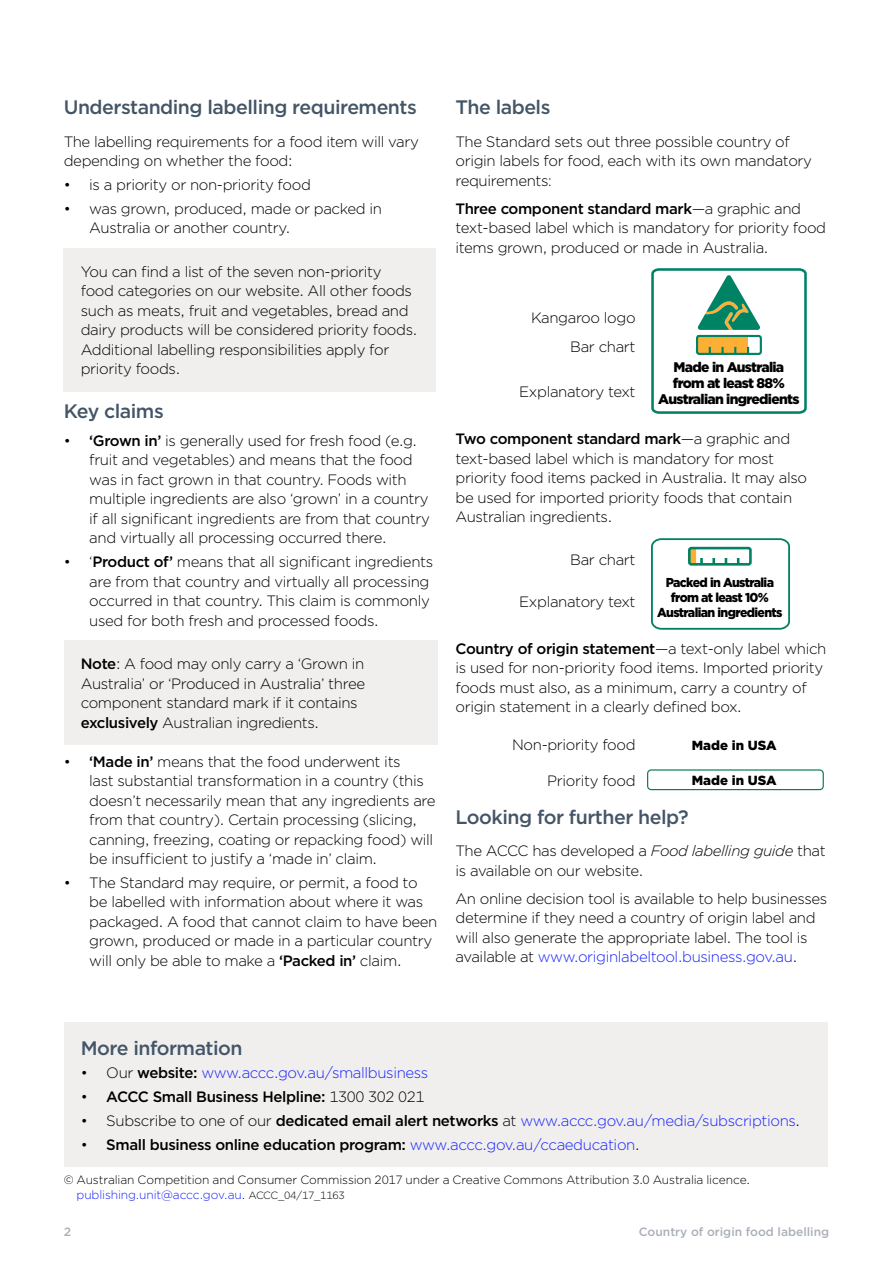
<style>
.page{position:relative;width:893px;height:1263px;background:#fff}
.page>*{position:absolute;margin:0;border:0;box-sizing:border-box;transform-origin:0 0}
.t1{font:500 19.5px "Gotham";letter-spacing:-.025em;color:#445567}
.t2{font:300 15px/19.5px "Gotham";letter-spacing:-.025em;color:#000}
.t3{font:300 15px "Gotham";letter-spacing:-.025em;color:#1922fb}
.t4{font:500 15px "Gotham";letter-spacing:-.025em;color:#000}
.t5{font:900 13.95px/15.8px "Gotham";letter-spacing:-.05em;color:#000;text-align:center}
.t6{font:900 13.2px "Gotham";color:#000}
.t7{font:900 12.9px/15px "Gotham";letter-spacing:-.05em;color:#000;text-align:center;scale:.95 1}
.t8{font:300 12px/15px "Gotham";letter-spacing:-.01em;color:#000}
.t9{font:500 12px "Gotham";color:#aab0b8}
.s1{font-weight:500}
.s2{font-style:italic}
.s3{color:#1922fb}
.s4{color:#000}
.s5{font-weight:500;color:#000}
.s6{font-weight:300}
.s7{font-weight:300;color:#1922fb}
.s8{font-size:10.5px}
</style>
<div class="page">
<div style="left:64px;top:248px;width:372px;height:143px;background:#f0efee"></div>
<div style="left:64px;top:640px;width:373px;height:105px;background:#f0efee"></div>
<svg style="left:651px;top:268px;width:156px;height:146px"></svg>
<svg style="left:651px;top:538px;width:139px;height:92px"></svg>
<div style="left:647px;top:769px;width:177px;height:21px;border:1px solid #087b5e;border-radius:4px"></div>
<div style="left:64px;top:1022px;width:764px;height:145px;background:#f0efee"></div>
<h1 class="t1" style="left:64px;top:95px;width:355px">Understanding labelling requirements</h1>
<p class="t2" style="left:64px;top:131px;width:357px">The labelling requirements for a food item will vary depending on whether the food:</p>
<p class="t2" style="left:64px;top:175px;width:249px">• is a priority or non-priority food</p>
<p class="t2" style="left:89px;top:198px;width:294px;text-indent:-26px">• was grown, produced, made or packed in<br>Australia or another country.</p>
<p class="t2" style="left:81px;top:261px;width:338px">You can find a list of the seven non-priority food categories on our website. All other foods such as meats, fruit and vegetables, bread and dairy products will be considered priority foods.<br>Additional labelling responsibilities apply for priority foods.</p>
<h1 class="t1" style="left:64px;top:398px;width:101px">Key claims</h1>
<p class="t2" style="left:89px;top:430px;width:342px;text-indent:-26px">• <span class="s1">‘Grown in’</span> is generally used for fresh food (e.g. fruit and vegetables) and means that the food was in fact grown in that country. Foods with multiple ingredients are also ‘grown’ in a country if all significant ingredients are from that country and virtually all processing occurred there.</p>
<p class="t2" style="left:89px;top:552px;width:345px;text-indent:-26px">• ‘<span class="s1">Product of’</span> means that all significant ingredients are from that country and virtually all processing occurred in that country. This claim is commonly used for both fresh and processed foods.</p>
<p class="t2" style="left:81px;top:654px;width:286px"><span class="s1">Note</span>: A food may only carry a ‘Grown in Australia’ or ‘Produced in Australia’ three component standard mark if it contains <span class="s1">exclusively</span> Australian ingredients.</p>
<p class="t2" style="left:89px;top:751px;width:348px;text-indent:-26px">• <span class="s1">‘Made in’</span> means that the food underwent its<br>last substantial transformation in a country (this doesn’t necessarily mean that any ingredients are from that country). Certain processing (slicing, canning, freezing, coating or repacking food) will be insufficient to justify a ‘made in’ claim.</p>
<p class="t2" style="left:89px;top:872px;width:350px;text-indent:-26px">• The Standard may require, or permit, a food to be labelled with information about where it was packaged. A food that cannot claim to have been grown, produced or made in a particular country will only be able to make a <span class="s1">‘Packed in’</span> claim.</p>
<h1 class="t1" style="left:455px;top:95px;width:97px">The labels</h1>
<p class="t2" style="left:455px;top:131px;width:358px">The Standard sets out three possible country of origin labels for food, each with its own mandatory requirements:</p>
<p class="t2" style="left:455px;top:198px;width:372px"><span class="s1">Three component standard mark</span>—a graphic and text-based label which is mandatory for priority food items grown, produced or made in Australia.</p>
<p class="t2" style="left:531px;top:307px;width:106px">Kangaroo logo</p>
<p class="t2" style="left:570px;top:336px;width:67px">Bar chart</p>
<p class="t2" style="left:519px;top:382px;width:118px">Explanatory text</p>
<p class="t2" style="left:455px;top:429px;width:353px"><span class="s1">Two component standard mark</span>—a graphic and text-based label which is mandatory for most priority food items packed in Australia. It may also be used for imported priority foods that contain Australian ingredients.</p>
<p class="t2" style="left:570px;top:549px;width:67px">Bar chart</p>
<p class="t7" style="left:657px;top:574px;width:133px">Packed in Australia from at least 10%<br>Australian ingredients</p>
<p class="t5" style="left:658px;top:359px;width:143px">Made in Australia from at least 88%<br>Australian ingredients</p>
<p class="t2" style="left:519px;top:591px;width:118px">Explanatory text</p>
<p class="t2" style="left:455px;top:638px;width:372px"><span class="s1">Country of origin statement</span>—a text-only label which is used for non-priority food items. Imported priority foods must also, as a minimum, carry a country of origin statement in a clearly defined box.</p>
<p class="t2" style="left:512px;top:735px;width:125px">Non-priority food</p>
<p class="t6" style="left:692px;top:736px;width:86px">Made in USA</p>
<p class="t2" style="left:547px;top:770px;width:90px">Priority food</p>
<p class="t6" style="left:692px;top:771px;width:86px">Made in USA</p>
<h1 class="t1" style="left:455px;top:804px;width:235px">Looking for further help?</h1>
<p class="t2" style="left:455px;top:841px;width:372px">The ACCC has developed a <span class="s2">Food labelling guide</span> that is available on our website.</p>
<p class="t2" style="left:455px;top:888px;width:373px">An online decision tool is available to help businesses determine if they need a country of origin label and will also generate the appropriate label. The tool is available at <span class="s3">www.originlabeltool.business.gov.au</span>.</p>
<h1 class="t1" style="left:81px;top:1035px;width:163px">More information</h1>
<p class="t3" style="left:81px;top:1063px;width:349px"><span class="s4">• Our</span> <span class="s5">website:</span> www.accc.gov.au/smallbusiness</p>
<p class="t4" style="left:81px;top:1087px;width:345px"><span class="s6">•</span> ACCC Small Business Helpline: <span class="s6">1300 302 021</span></p>
<p class="t3" style="left:81px;top:1111px;width:721px"><span class="s4">• Subscribe to one of our</span> <span class="s5">dedicated email alert networks</span> <span class="s4">at</span> www.accc.gov.au/media/subscriptions<span class="s4">.</span></p>
<p class="t4" style="left:81px;top:1134px;width:560px"><span class="s6">•</span> Small business online education program: <span class="s7">www.accc.gov.au/ccaeducation</span><span class="s6">.</span></p>
<p class="t8" style="left:77px;top:1172px;width:675px;text-indent:-13px">© Australian Competition and Consumer Commission 2017 under a Creative Commons Attribution 3.0 Australia licence. <span class="s3">publishing.unit@accc.gov.au</span>. <span class="s8">ACCC_04/17_1163</span></p>
<p class="t9" style="left:64px;top:1224px;width:9px">2</p>
<p class="t9" style="left:639px;top:1224px;width:192px">Country of origin food labelling</p>
</div>
